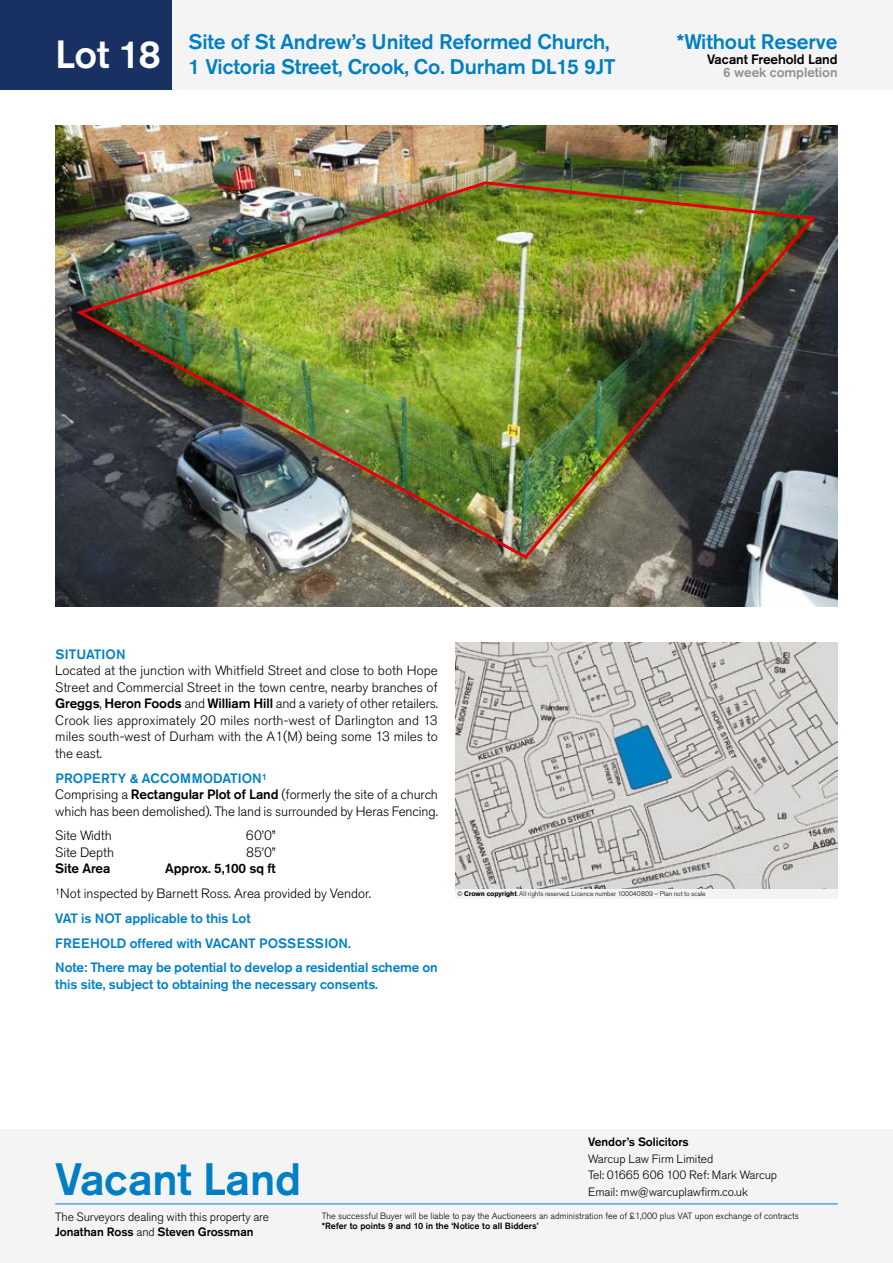
<style>
.page{position:relative;width:893px;height:1263px;background:#fff}
.page>*{position:absolute;margin:0;border:0;box-sizing:border-box;transform-origin:0 0}
.t1{font:500 45px "Akzidenz Grotesk Pro";letter-spacing:-.005em;color:#007fc4}
.t2{font:500 39px "Akzidenz Grotesk Pro";color:#fff}
.t3{font:500 21px/25.2px "Akzidenz Grotesk Pro";letter-spacing:-.005em;color:#007fc4}
.t4{font:300 13.5px/16.5px "Akzidenz Grotesk Pro";letter-spacing:-.005em;color:#000;text-align:justify}
.t5{font:500 13.5px/24.8px "Akzidenz Grotesk Pro";letter-spacing:-.005em;color:#007fc4}
.t6{font:500 13.5px "Akzidenz Grotesk Pro";letter-spacing:-.005em;color:#000}
.t7{font:500 13.5px "Akzidenz Grotesk Pro";letter-spacing:-.005em;color:#919291}
.t8{font:300 12px/15px "Akzidenz Grotesk Pro";letter-spacing:-.005em;color:#000}
.t9{font:500 12px "Akzidenz Grotesk Pro";letter-spacing:-.005em;color:#000}
.t10{font:300 9px "Akzidenz Grotesk Pro";color:#000}
.t11{font:500 9px "Akzidenz Grotesk Pro";color:#000}
.t12{font:300 6.75px "Akzidenz Grotesk Pro";letter-spacing:-.005em;color:#000}
.s1{font-weight:500}
.s2{font-weight:500;color:#007fc4}
.s3{font-weight:700}
</style>
<div class="page">
<div style="left:0;top:0;width:893px;height:89px;background:#f4f4f4"></div>
<div style="left:0;top:1129px;width:893px;height:134px;background:#f4f4f4"></div>
<div style="left:0;top:0;width:171px;height:89px;background:#193162"></div>
<hr style="left:55px;top:1203px;width:783px;height:1px;background:#007fc4">
<img style="left:55px;top:125px;width:783px;height:482px">
<img style="left:455px;top:642px;width:383px;height:247px">
<div style="left:455px;top:889px;width:383px;height:9px;background:#f4f4f4"></div>
<img style="left:76px;top:180px;width:743px;height:381px">
<h2 class="t2" style="left:55px;top:29px;width:107px">Lot 18</h2>
<h3 class="t3" style="left:189px;top:29px;width:429px">Site of St Andrew’s United Reformed Church,<br>1 Victoria Street, Crook, Co. Durham DL15 9JT</h3>
<h3 class="t3" style="left:676px;top:29px;width:163px">*Without Reserve</h3>
<p class="t6" style="left:707px;top:50px;width:132px">Vacant Freehold Land</p>
<p class="t7" style="left:723px;top:64px;width:116px">6 week completion</p>
<p class="t5" style="left:55px;top:642px;width:72px">SITUATION</p>
<p class="t4" style="left:55px;top:662px;width:384px">Located at the junction with Whitfield Street and close to both Hope Street and Commercial Street in the town centre, nearby branches of <span class="s1">Greggs</span>, <span class="s1">Heron Foods</span> and <span class="s1">William Hill</span> and a variety of other retailers.<br>Crook lies approximately 20 miles north-west of Darlington and 13 miles south-west of Durham with the A1(M) being some 13 miles to the east.</p>
<p class="t4" style="left:55px;top:770px;width:384px;text-align:left"><span class="s2">PROPERTY &amp; ACCOMMODATION¹<br></span>Comprising a <span class="s1">Rectangular Plot of Land</span> (formerly the site of a church which has been demolished). The land is surrounded by Heras Fencing.</p>
<p class="t4" style="left:55px;top:827px;width:58px">Site Width</p>
<p class="t4" style="left:246px;top:827px;width:31px">60’0”</p>
<p class="t4" style="left:55px;top:844px;width:60px">Site Depth</p>
<p class="t4" style="left:246px;top:844px;width:31px">85’0”</p>
<p class="t6" style="left:55px;top:860px;width:57px">Site Area</p>
<p class="t6" style="left:165px;top:860px;width:112px">Approx. 5,100 sq ft</p>
<p class="t4" style="left:55px;top:885px;width:317px">¹Not inspected by Barnett Ross. Area provided by Vendor.</p>
<p class="t5" style="left:55px;top:906px;width:384px">VAT is NOT applicable to this Lot<br>FREEHOLD offered with VACANT POSSESSION.<br>Note: There may be potential to develop a residential scheme on</p>
<p class="t5" style="left:55px;top:972px;width:324px">this site, subject to obtaining the necessary consents.</p>
<p class="t12" style="left:457px;top:889px;width:250px">© <span class="s3">Crown copyright</span>. All rights reserved. Licence number 100040809 – Plan not to scale</p>
<h1 class="t1" style="left:55px;top:1150px;width:248px">Vacant Land</h1>
<p class="t9" style="left:588px;top:1134px;width:102px">Vendor’s Solicitors</p>
<p class="t8" style="left:588px;top:1150px;width:190px;line-height:16.5px">Warcup Law Firm Limited<br>Tel: 01665 606 100 Ref: Mark Warcup</p>
<p class="t8" style="left:588px;top:1184px;width:161px">Email: mw@warcuplawfirm.co.uk</p>
<p class="t8" style="left:55px;top:1209px;width:215px">The Surveyors dealing with this property are<br><span class="s1">Jonathan Ross</span> and <span class="s1">Steven Grossman</span></p>
<p class="t10" style="left:322px;top:1209px;width:479px">The successful Buyer will be liable to pay the Auctioneers an administration fee of £1,000 plus VAT upon exchange of contracts</p>
<p class="t11" style="left:322px;top:1220px;width:218px">*Refer to points 9 and 10 in the ‘Notice to all Bidders’</p>
</div>
